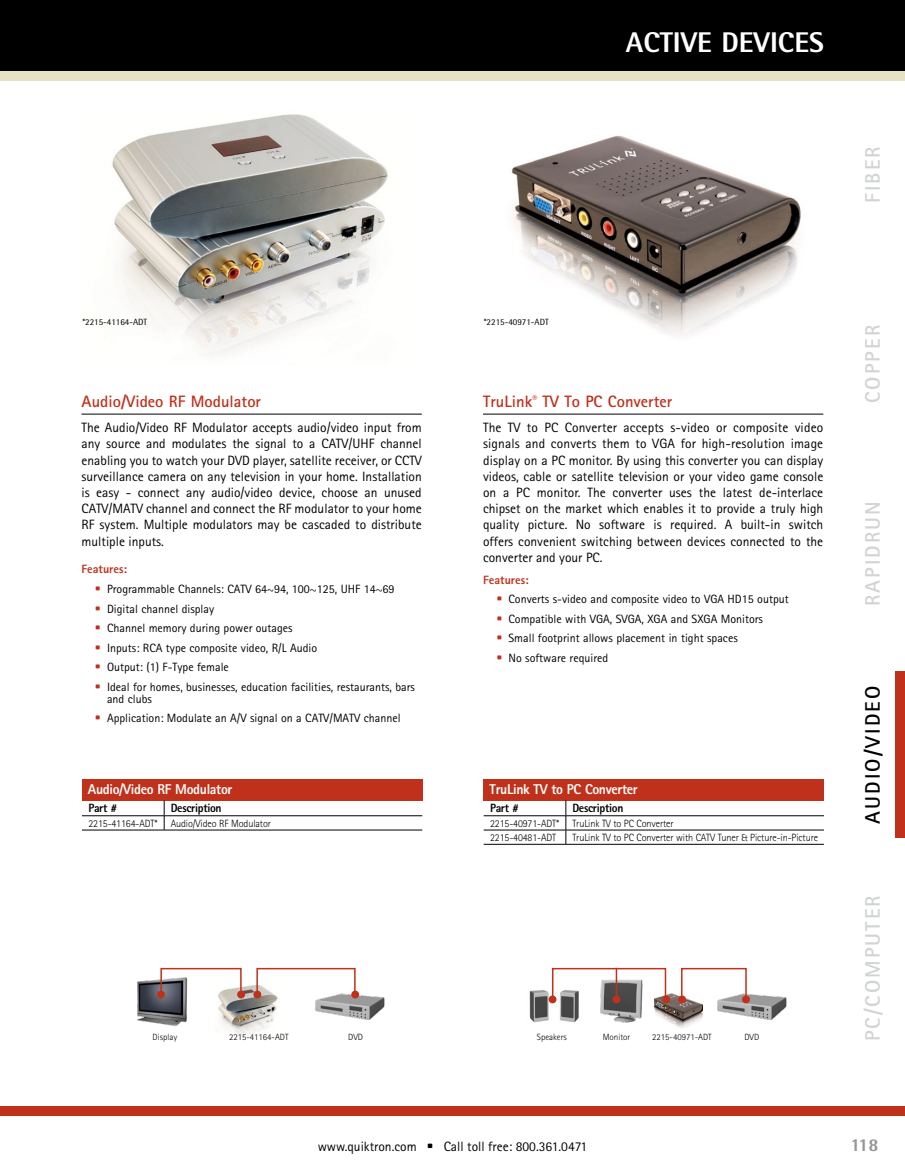
<style>
.page{position:relative;width:905px;height:1175px;background:#fff}
.page>*{position:absolute;margin:0;border:0;box-sizing:border-box;transform-origin:0 0}
.Page_Headers{font:800 28.5px "Rotis Semi Sans Std";color:#fff}
.t1{font:700 21px "Rotis Sans Serif Std";letter-spacing:.1em;color:#d1d3d4}
.t2{font:700 21px "Rotis Sans Serif Std";letter-spacing:.1em;color:#000}
.t3{font:800 18px "Rotis Semi Sans Std";color:#939598}
.Header_Copy{font:700 16.5px "Rotis Sans Serif Std";color:#bf311a}
.Table_Head{font:800 14.25px "Rotis Sans Serif Std";letter-spacing:-.025em;color:#fff}
.Body_copy{font:13.5px/16.2px "Rotis Sans Serif Std";color:#000;text-align:justify}
.Bullets{font:12px/12px "Rotis Sans Serif Std";color:#000}
.Part__Description{font:800 12px "Rotis Sans Serif Std";letter-spacing:-.025em;color:#000}
.Body_copy-2{font:800 12px "Rotis Sans Serif Std";color:#bf311a}
.Subheader{font:800 12px "Rotis Sans Serif Std";color:#bf311a}
.Table_Contents{font:300 10.5px "Rotis Sans Serif Std";letter-spacing:-.01em;color:#000}
.APP_DRW{font:300 9px "Rotis Sans Serif Std";color:#000}
.Part_Numbers{font:9px "Rotis Semi Sans Std";color:#000}
.s1{font-family:"Bureau Agency";color:#bf311a}
.s2{font-family:"Bureau Agency"}
</style>
<div class="page">
<div style="left:0;top:1106px;width:904px;height:10px;background:#bf311a"></div>
<div style="left:0;top:0;width:904px;height:72px;background:#000"></div>
<div style="left:0;top:72px;width:904px;height:9px;background:#e5e1c5"></div>
<div style="left:894px;top:671px;width:10px;height:167px;background:#bf311a"></div>
<hr style="left:81px;top:414px;width:341px;height:1px;background:#000">
<div style="left:82px;top:778px;width:340px;height:22px;background:#bf311a"></div>
<hr style="left:82px;top:815px;width:82px;height:1px;background:#000">
<hr style="left:164px;top:815px;width:258px;height:1px;background:#000">
<svg style="left:164px;top:800px;width:1px;height:29px"></svg>
<hr style="left:82px;top:829px;width:82px;height:1px;background:#000">
<hr style="left:164px;top:829px;width:258px;height:1px;background:#000">
<img style="left:112px;top:114px;width:276px;height:241px">
<hr style="left:483px;top:414px;width:340px;height:1px;background:#000">
<div style="left:483px;top:778px;width:341px;height:22px;background:#bf311a"></div>
<hr style="left:483px;top:815px;width:83px;height:1px;background:#000">
<hr style="left:566px;top:815px;width:257px;height:1px;background:#000">
<hr style="left:483px;top:829px;width:83px;height:1px;background:#000">
<hr style="left:566px;top:829px;width:257px;height:1px;background:#000">
<svg style="left:565px;top:800px;width:1px;height:44px"></svg>
<hr style="left:483px;top:844px;width:83px;height:1px;background:#000">
<hr style="left:566px;top:844px;width:257px;height:1px;background:#000">
<img style="left:511px;top:135px;width:290px;height:201px">
<img style="left:717px;top:994px;width:70px;height:25px">
<img style="left:529px;top:990px;width:50px;height:33px">
<img style="left:600px;top:999px;width:43px;height:24px">
<img style="left:654px;top:993px;width:48px;height:35px">
<div style="left:678px;top:995px;width:8px;height:8px;background:#bf311a;border-radius:50%"></div>
<div style="left:662px;top:995px;width:8px;height:8px;background:#bf311a;border-radius:50%"></div>
<div style="left:612px;top:995px;width:8px;height:8px;background:#bf311a;border-radius:50%"></div>
<svg style="left:548px;top:995px;width:8px;height:8px"></svg>
<div style="left:742px;top:995px;width:8px;height:8px;background:#bf311a;border-radius:50%"></div>
<img style="left:218px;top:985px;width:60px;height:50px">
<img style="left:137px;top:979px;width:50px;height:48px">
<img style="left:315px;top:994px;width:70px;height:25px">
<div style="left:157px;top:990px;width:8px;height:8px;background:#bf311a;border-radius:50%"></div>
<svg style="left:253px;top:990px;width:8px;height:8px"></svg>
<div style="left:237px;top:990px;width:8px;height:8px;background:#bf311a;border-radius:50%"></div>
<div style="left:351px;top:990px;width:8px;height:8px;background:#bf311a;border-radius:50%"></div>
<svg style="left:160px;top:967px;width:82px;height:31px"></svg>
<svg style="left:551px;top:967px;width:116px;height:32px"></svg>
<svg style="left:256px;top:967px;width:100px;height:31px"></svg>
<svg style="left:680px;top:967px;width:67px;height:31px"></svg>
<hr style="left:615px;top:967px;width:2px;height:30px;background:#bf311a">
<p class="Page_Headers" style="left:626px;top:24px;width:199px">ACTIVE DEVICES</p>
<h2 class="t1" style="left:859px;top:203px;width:58px;rotate:-90deg">FIBER</h2>
<p class="Part_Numbers" style="left:82px;top:317px;width:66px">*2215-41164-ADT</p>
<p class="Header_Copy" style="left:82px;top:391px;width:181px">Audio/Video RF Modulator</p>
<p class="Body_copy" style="left:81px;top:419px;width:342px">The Audio/Video RF Modulator accepts audio/video input from any source and modulates the signal to a CATV/UHF channel enabling you to watch your DVD player, satellite receiver, or CCTV surveillance camera on any television in your home. Installation is easy - connect any audio/video device, choose an unused CATV/MATV channel and connect the RF modulator to your home RF system. Multiple modulators may be cascaded to distribute multiple inputs.</p>
<p class="Body_copy-2" style="left:81px;top:562px;width:47px">Features:</p>
<p class="Bullets" style="left:95px;top:583px;width:301px"><span class="s1">•</span> Programmable Channels: CATV 64~94, 100~125, UHF 14~69</p>
<p class="Bullets" style="left:95px;top:602px;width:121px"><span class="s1">•</span> Digital channel display</p>
<p class="Bullets" style="left:95px;top:622px;width:199px"><span class="s1">•</span> Channel memory during power outages</p>
<p class="Bullets" style="left:95px;top:641px;width:223px"><span class="s1">•</span> Inputs: RCA type composite video, R/L Audio</p>
<p class="Bullets" style="left:95px;top:661px;width:135px"><span class="s1">•</span> Output: (1) F-Type female</p>
<p class="Bullets" style="left:107px;top:680px;width:309px;text-indent:-12px"><span class="s1">•</span> Ideal for homes, businesses, education facilities, restaurants, bars and clubs</p>
<p class="Bullets" style="left:95px;top:712px;width:307px"><span class="s1">•</span> Application: Modulate an A/V signal on a CATV/MATV channel</p>
<p class="Table_Head" style="left:88px;top:780px;width:146px">Audio/Video RF Modulator</p>
<p class="Part__Description" style="left:88px;top:800px;width:31px">Part #</p>
<p class="Part__Description" style="left:171px;top:800px;width:52px">Description</p>
<p class="Table_Contents" style="left:88px;top:817px;width:71px">2215-41164-ADT*</p>
<p class="Table_Contents" style="left:171px;top:817px;width:102px">Audio/Video RF Modulator</p>
<p class="Part_Numbers" style="left:484px;top:317px;width:66px">*2215-40971-ADT</p>
<p class="Header_Copy" style="left:483px;top:391px;width:191px">TruLink<sup>®</sup> TV To PC Converter</p>
<p class="Body_copy" style="left:483px;top:419px;width:342px">The TV to PC Converter accepts s-video or composite video signals and converts them to VGA for high-resolution image display on a PC monitor. By using this converter you can display videos, cable or satellite television or your video game console on a PC monitor. The converter uses the latest de-interlace chipset on the market which enables it to provide a truly high quality picture. No software is required. A built-in switch offers convenient switching between devices connected to the converter and your PC.</p>
<p class="Subheader" style="left:483px;top:572px;width:47px">Features:</p>
<p class="Bullets" style="left:496px;top:593px;width:293px"><span class="s1">•</span> Converts s-video and composite video to VGA HD15 output</p>
<p class="Bullets" style="left:496px;top:612px;width:268px"><span class="s1">•</span> Compatible with VGA, SVGA, XGA and SXGA Monitors</p>
<p class="Bullets" style="left:496px;top:632px;width:242px"><span class="s1">•</span> Small footprint allows placement in tight spaces</p>
<p class="Bullets" style="left:496px;top:652px;width:113px"><span class="s1">•</span> No software required</p>
<p class="Table_Head" style="left:489px;top:780px;width:150px">TruLink TV to PC Converter</p>
<p class="Part__Description" style="left:490px;top:800px;width:31px">Part #</p>
<p class="Part__Description" style="left:572px;top:800px;width:52px">Description</p>
<p class="Table_Contents" style="left:490px;top:817px;width:71px">2215-40971-ADT*</p>
<p class="Table_Contents" style="left:572px;top:817px;width:103px">TruLink TV to PC Converter</p>
<p class="Table_Contents" style="left:490px;top:831px;width:67px">2215-40481-ADT</p>
<p class="Table_Contents" style="left:572px;top:831px;width:247px">TruLink TV to PC Converter with CATV Tuner &amp; Picture-in-Picture</p>
<p class="APP_DRW" style="left:153px;top:1032px;width:26px">Display</p>
<p class="APP_DRW" style="left:229px;top:1032px;width:61px">2215-41164-ADT</p>
<p class="APP_DRW" style="left:348px;top:1032px;width:16px">DVD</p>
<p class="APP_DRW" style="left:537px;top:1032px;width:31px">Speakers</p>
<p class="APP_DRW" style="left:602px;top:1032px;width:29px">Monitor</p>
<p class="APP_DRW" style="left:652px;top:1032px;width:61px">2215-40971-ADT</p>
<p class="APP_DRW" style="left:744px;top:1032px;width:16px">DVD</p>
<h2 class="t1" style="left:859px;top:403px;width:79px;rotate:-90deg">COPPER</h2>
<h2 class="t1" style="left:859px;top:606px;width:106px;rotate:-90deg">RAPIDRUN</h2>
<h2 class="t2" style="left:859px;top:823px;width:139px;rotate:-90deg">AUDIO/VIDEO</h2>
<h2 class="t1" style="left:859px;top:1041px;width:147px;rotate:-90deg">PC/COMPUTER</h2>
<p class="Body_copy" style="left:318px;top:1137px;width:271px">www.quiktron.com <span class="s2">•</span> Call toll free: 800.361.0471</p>
<h3 class="t3" style="left:850px;top:1133px;width:30px">118</h3>
</div>
